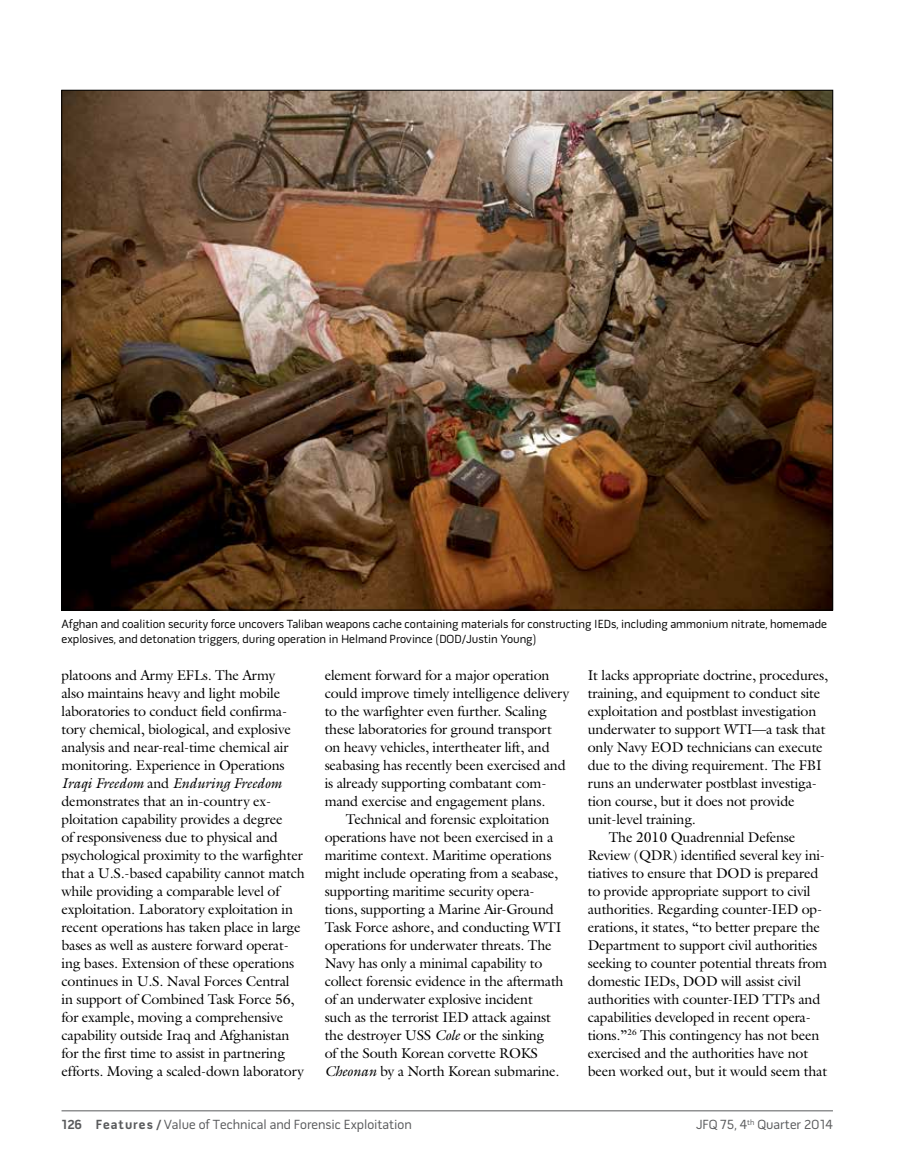
<style>
.page{position:relative;width:905px;height:1175px;background:#fff}
.page>*{position:absolute;margin:0;border:0;box-sizing:border-box;transform-origin:0 0}
.t1{font:14.25px/18px "Galliard Std";letter-spacing:-.015em;color:#000}
.t2{font:13.5px "Pill Gothic 600 mg";color:#58595b}
.t3{font:12px/15px "Pill Gothic 600 mg";color:#000}
.s1{font-style:italic}
.s2{font-weight:700}
</style>
<div class="page">
<hr style="left:62px;top:1110px;width:770px;height:1px;background:#58595b">
<img style="left:64px;top:92px;width:766px;height:516px">
<p class="t3" style="left:61px;top:617px;width:767px">Afghan and coalition security force uncovers Taliban weapons cache containing materials for constructing IEDs, including ammonium nitrate, homemade explosives, and detonation triggers, during operation in Helmand Province (DOD/Justin Young)</p>
<p class="t1" style="left:62px;top:665px;width:245px">platoons and Army EFLs. The Army<br>also maintains heavy and light mobile laboratories to conduct field confirma&shy;tory chemical, biological, and explosive analysis and near-real-time chemical air monitoring. Experience in Operations <span class="s1">Iraqi Freedom</span> and <span class="s1">Enduring Freedom </span>demonstrates that an in-country ex&shy;ploitation capability provides a degree<br>of responsiveness due to physical and psychological proximity to the warfighter that a U.S.-based capability cannot match while providing a comparable level of exploitation. Laboratory exploitation in recent operations has taken place in large bases as well as austere forward operat&shy;ing bases. Extension of these operations continues in U.S. Naval Forces Central<br>in support of Combined Task Force 56, for example, moving a comprehensive capability outside Iraq and Afghanistan for the first time to assist in partnering efforts. Moving a scaled-down laboratory</p>
<p class="t1" style="left:324px;top:665px;width:246px">element forward for a major operation could improve timely intelligence delivery to the warfighter even further. Scaling these laboratories for ground transport on heavy vehicles, intertheater lift, and seabasing has recently been exercised and is already supporting combatant com&shy;mand exercise and engagement plans.</p>
<p class="t1" style="left:324px;top:809px;width:240px;text-indent:21px">Technical and forensic exploitation operations have not been exercised in a maritime context. Maritime operations might include operating from a seabase, supporting maritime security opera&shy;tions, supporting a Marine Air-Ground Task Force ashore, and conducting WTI operations for underwater threats. The Navy has only a minimal capability to collect forensic evidence in the aftermath of an underwater explosive incident<br>such as the terrorist IED attack against the destroyer USS <span class="s1">Cole</span> or the sinking<br>of the South Korean corvette ROKS <span class="s1">Cheonan</span> by a North Korean submarine.</p>
<p class="t1" style="left:587px;top:665px;width:242px">It lacks appropriate doctrine, procedures,</p>
<p class="t1" style="left:587px;top:683px;width:234px">training, and equipment to conduct site</p>
<p class="t1" style="left:587px;top:701px;width:230px">exploitation and postblast investigation</p>
<p class="t1" style="left:587px;top:719px;width:239px">underwater to support WTI—a task that</p>
<p class="t1" style="left:587px;top:737px;width:236px">only Navy EOD technicians can execute</p>
<p class="t1" style="left:587px;top:755px;width:235px">due to the diving requirement. The FBI</p>
<p class="t1" style="left:587px;top:773px;width:231px">runs an underwater postblast investiga-</p>
<p class="t1" style="left:587px;top:791px;width:208px">tion course, but it does not provide</p>
<p class="t1" style="left:587px;top:809px;width:110px">unit-level training.</p>
<p class="t1" style="left:609px;top:827px;width:188px">The 2010 Quadrennial Defense</p>
<p class="t1" style="left:587px;top:845px;width:239px">Review (QDR) identified several key ini-</p>
<p class="t1" style="left:587px;top:863px;width:232px">tiatives to ensure that DOD is prepared</p>
<p class="t1" style="left:587px;top:881px;width:224px">to provide appropriate support to civil</p>
<p class="t1" style="left:587px;top:899px;width:236px">authorities. Regarding counter-IED op-</p>
<p class="t1" style="left:587px;top:917px;width:234px">erations, it states, “to better prepare the</p>
<p class="t1" style="left:587px;top:935px;width:231px">Department to support civil authorities</p>
<p class="t1" style="left:587px;top:953px;width:241px">seeking to counter potential threats from</p>
<p class="t1" style="left:587px;top:971px;width:215px">domestic IEDs, DOD will assist civil</p>
<p class="t1" style="left:587px;top:989px;width:234px">authorities with counter-IED TTPs and</p>
<p class="t1" style="left:587px;top:1007px;width:224px">capabilities developed in recent opera-</p>
<p class="t1" style="left:587px;top:1025px;width:233px">tions.”<sup>26</sup> This contingency has not been</p>
<p class="t1" style="left:587px;top:1043px;width:222px">exercised and the authorities have not</p>
<p class="t1" style="left:587px;top:1061px;width:241px">been worked out, but it would seem that</p>
<p class="t2" style="left:62px;top:1119px;width:352px"><span class="s2">126 Features /</span> Value of Technical and Forensic Exploitation</p>
<p class="t2" style="left:696px;top:1119px;width:138px">JFQ 75, 4<sup>th</sup> Quarter 2014</p>
</div>
